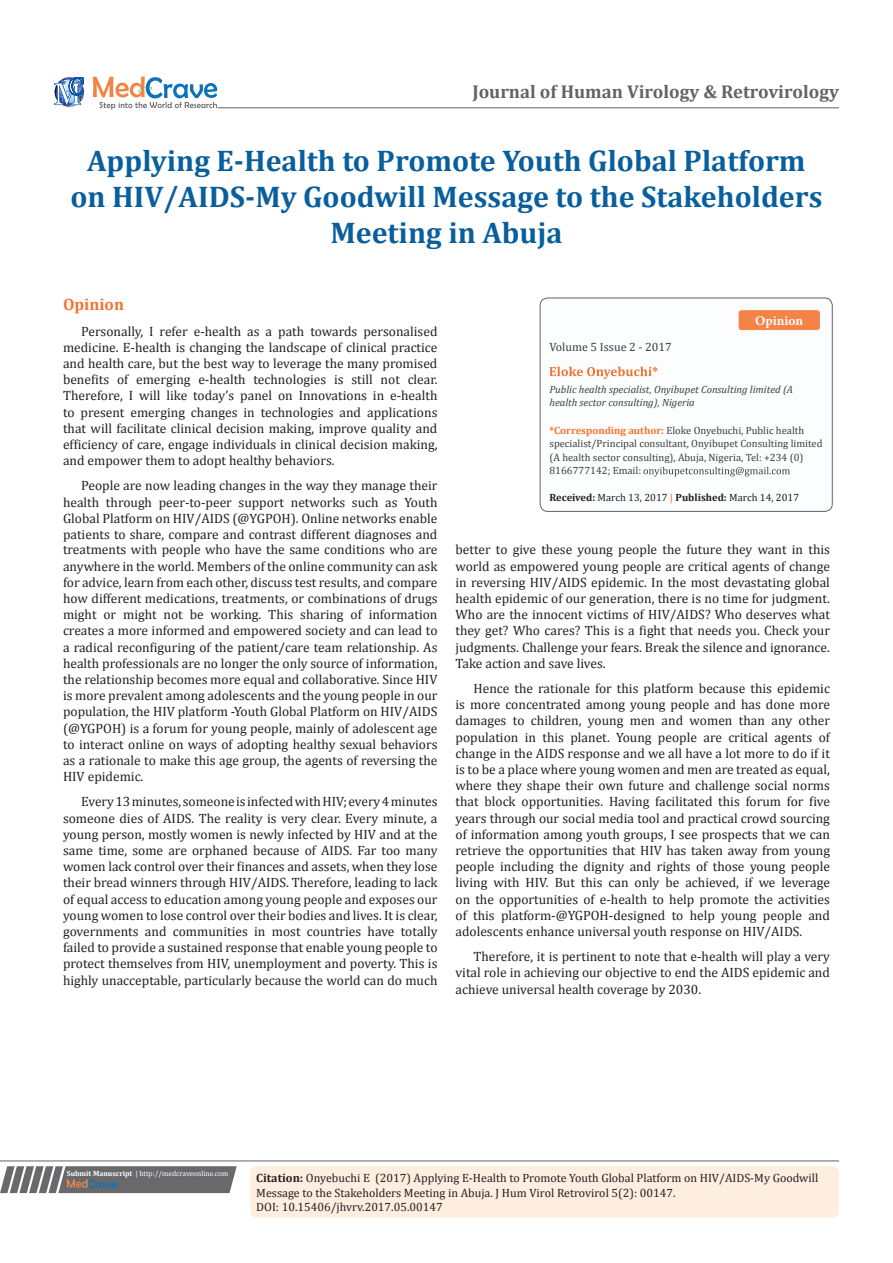
<style>
.page{position:relative;width:893px;height:1263px;background:#fff}
.page>*{position:absolute;margin:0;border:0;box-sizing:border-box;transform-origin:0 0}
.t1{font:700 30px/36px "Cambria";color:#085f9c;text-align:center}
.t2{font:700 18.6px "Cambria";color:#636366}
.List_Paragraph{font:700 16.5px "Cambria";color:#f37331}
.t3{font:13.5px/16.2px "Cambria";color:#231f20;text-align:justify}
.t4{font:700 13.5px "Minion Pro";color:#fff}
.Citation{font:12px/14.4px "Cambria";color:#231f20}
.t5{font:12px "Cambria";color:#3e3e3f}
.t6{font:10.5px/13.5px "Cambria";color:#3e3e3f}
.t7{font:italic 10.5px/12.6px "Cambria";color:#3e3e3f}
.t8{font:10.5px "Cambria";color:#231f20}
.t9{font:7.5px "Cambria";color:#fff}
.s1{font-weight:700;color:#f37331}
.s2{font-weight:700}
.s3{font-weight:700;color:#f58345}
</style>
<div class="page">
<svg style="left:54px;top:77px;width:30px;height:30px"></svg>
<svg style="left:93px;top:77px;width:124px;height:32px"></svg>
<svg style="left:0;top:1166px;width:237px;height:27px;background:#78787a"></svg>
<hr style="left:0;top:1161px;width:839px;height:1px;background:#626465">
<hr style="left:218px;top:108px;width:621px;height:1px;background:#626465">
<div style="left:540px;top:298px;width:292px;height:213px;background:#fbfdfe;border-radius:8px"></div>
<svg style="left:549px;top:367px;width:109px;height:12px"></svg>
<svg style="left:643px;top:467px;width:147px;height:9px"></svg>
<div style="left:540px;top:298px;width:293px;height:214px;border:1px solid #626465;border-radius:8px"></div>
<div style="left:739px;top:310px;width:81px;height:20px;background:#f58345;border-radius:3px"></div>
<div style="left:250px;top:1166px;width:589px;height:52px;background:#feeee0;border-radius:7px"></div>
<p class="t2" style="left:472px;top:79px;width:368px">Journal of Human Virology &amp; Retrovirology</p>
<p class="t1" style="left:71px;top:142px;width:753px">Applying E-Health to Promote Youth Global Platform on HIV/AIDS-My Goodwill Message to the Stakeholders<br>Meeting in Abuja</p>
<p class="List_Paragraph" style="left:63px;top:293px;width:63px">Opinion</p>
<p class="t3" style="left:63px;top:323px;width:376px;text-indent:18px">Personally, I refer e-health as a path towards personalised medicine. E-health is changing the landscape of clinical practice and health care, but the best way to leverage the many promised benefits of emerging e-health technologies is still not clear.<br>Therefore, I will like today’s panel on Innovations in e-health to present emerging changes in technologies and applications that will facilitate clinical decision making, improve quality and efficiency of care, engage individuals in clinical decision making, and empower them to adopt healthy behaviors.</p>
<p class="t3" style="left:63px;top:478px;width:376px;text-indent:18px">People are now leading changes in the way they manage their health through peer-to-peer support networks such as Youth Global Platform on HIV/AIDS (@YGPOH). Online networks enable patients to share, compare and contrast different diagnoses and treatments with people who have the same conditions who are anywhere in the world. Members of the online community can ask for advice, learn from each other, discuss test results, and compare how different medications, treatments, or combinations of drugs might or might not be working. This sharing of information creates a more informed and empowered society and can lead to a radical reconfiguring of the patient/care team relationship. As health professionals are no longer the only source of information, the relationship becomes more equal and collaborative. Since HIV is more prevalent among adolescents and the young people in our population, the HIV platform -Youth Global Platform on HIV/AIDS (@YGPOH) is a forum for young people, mainly of adolescent age to interact online on ways of adopting healthy sexual behaviors as a rationale to make this age group, the agents of reversing the HIV epidemic.</p>
<p class="t3" style="left:63px;top:794px;width:376px;text-indent:18px">Every 13 minutes, someone is infected with HIV; every 4 minutes someone dies of AIDS. The reality is very clear. Every minute, a young person, mostly women is newly infected by HIV and at the same time, some are orphaned because of AIDS. Far too many women lack control over their finances and assets, when they lose their bread winners through HIV/AIDS. Therefore, leading to lack of equal access to education among young people and exposes our young women to lose control over their bodies and lives. It is clear, governments and communities in most countries have totally failed to provide a sustained response that enable young people to protect themselves from HIV, unemployment and poverty. This is highly unacceptable, particularly because the world can do much</p>
<p class="t4" style="left:755px;top:311px;width:49px">Opinion</p>
<p class="t5" style="left:549px;top:340px;width:124px">Volume 5 Issue 2 - 2017</p>
<p class="t7" style="left:549px;top:383px;width:245px">Public health specialist, Onyibupet Consulting limited (A health sector consulting), Nigeria</p>
<p class="t6" style="left:549px;top:423px;width:274px"><span class="s1">*Corresponding author:</span> Eloke Onyebuchi, Public health specialist/Principal consultant, Onyibupet Consulting limited (A health sector consulting), Abuja, Nigeria, Tel: +234 (0)<br>8166777142; Email:</p>
<p class="t8" style="left:549px;top:491px;width:251px"><span class="s2">Received:</span> March 13, 2017 <span class="s3">|</span> <span class="s2">Published:</span> March 14, 2017</p>
<p class="t3" style="left:455px;top:542px;width:376px">better to give these young people the future they want in this world as empowered young people are critical agents of change in reversing HIV/AIDS epidemic. In the most devastating global health epidemic of our generation, there is no time for judgment.<br>Who are the innocent victims of HIV/AIDS? Who deserves what they get? Who cares? This is a fight that needs you. Check your judgments. Challenge your fears. Break the silence and ignorance.<br>Take action and save lives.</p>
<p class="t3" style="left:455px;top:680px;width:376px;text-indent:18px">Hence the rationale for this platform because this epidemic is more concentrated among young people and has done more damages to children, young men and women than any other population in this planet. Young people are critical agents of change in the AIDS response and we all have a lot more to do if it is to be a place where young women and men are treated as equal, where they shape their own future and challenge social norms that block opportunities. Having facilitated this forum for five years through our social media tool and practical crowd sourcing of information among youth groups, I see prospects that we can retrieve the opportunities that HIV has taken away from young people including the dignity and rights of those young people living with HIV. But this can only be achieved, if we leverage on the opportunities of e-health to help promote the activities of this platform-@YGPOH-designed to help young people and adolescents enhance universal youth response on HIV/AIDS.</p>
<p class="t3" style="left:455px;top:948px;width:376px;text-indent:18px">Therefore, it is pertinent to note that e-health will play a very vital role in achieving our objective to end the AIDS epidemic and achieve universal health coverage by 2030.</p>
<p class="t9" style="left:67px;top:1169px;width:163px"><span class="s2">Submit Manuscript</span> | http://medcraveonline.com</p>
<p class="Citation" style="left:256px;top:1171px;width:564px"><span class="s2">Citation:</span> Onyebuchi E (2017) Applying E-Health to Promote Youth Global Platform on HIV/AIDS-My Goodwill<br>Message to the Stakeholders Meeting in Abuja. J Hum Virol Retrovirol 5(2): 00147.</p>
<p class="Citation" style="left:256px;top:1200px;width:188px">DOI: 10.15406/jhvrv.2017.05.00147</p>
</div>
